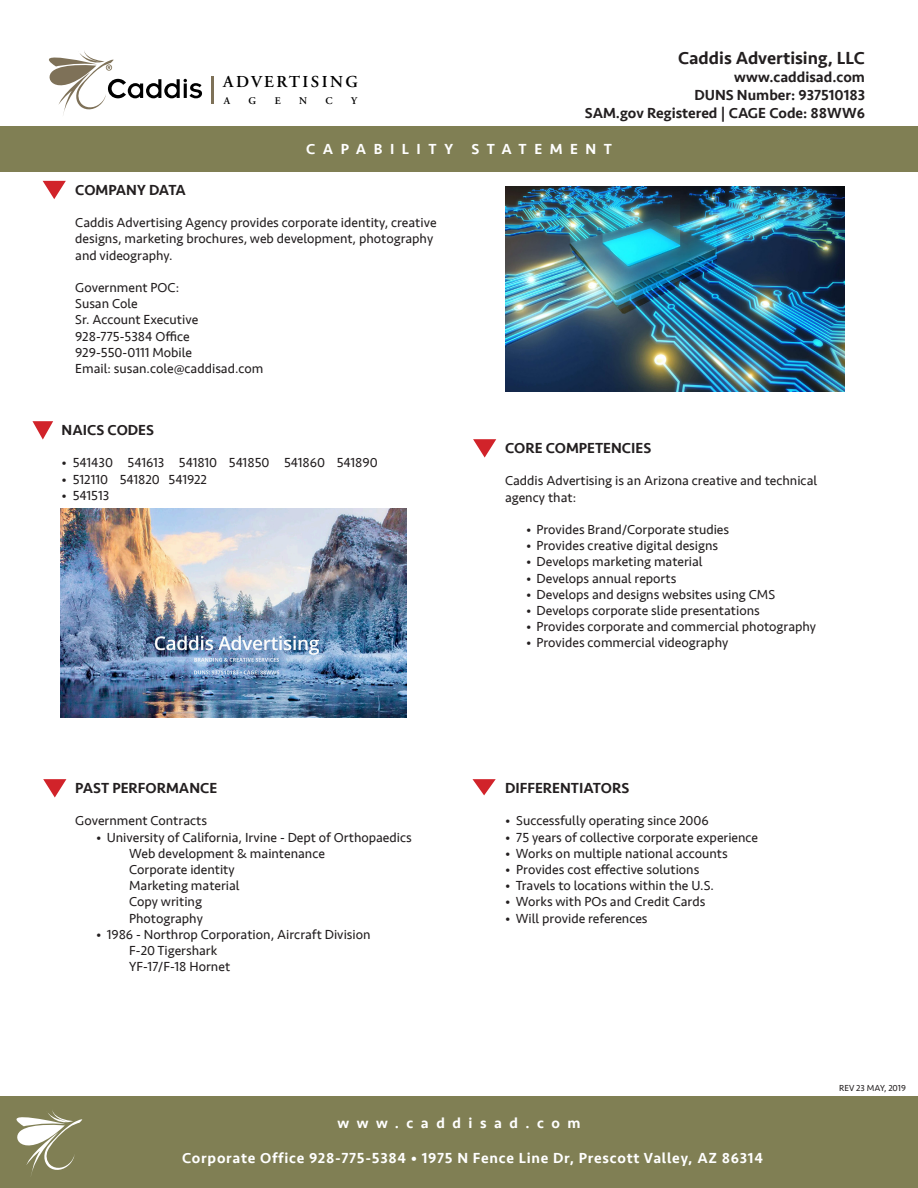
<style>
.page{position:relative;width:918px;height:1188px;background:#fff}
.page>*{position:absolute;margin:0;border:0;box-sizing:border-box;transform-origin:0 0}
.t1{font:500 18px "Seravek";color:#231f20}
.t2{font:600 16.65px "Adobe Garamond";letter-spacing:.145em;color:#000}
.t3{font:500 15px "Seravek";color:#231f20}
.t4{font:500 15px "Seravek";letter-spacing:.05em;color:#fff}
.t5{font:500 15px "Seravek";letter-spacing:.5em;color:#fff}
.t6{font:13.5px/16.2px "Seravek";color:#231f20}
.t7{font:600 10.2px "Adobe Garamond";color:#000}
.t8{font:9px "Seravek";color:#231f20}
</style>
<div class="page">
<div style="left:1px;top:126px;width:917px;height:46px;background:#807f54"></div>
<svg style="left:49px;top:51px;width:153px;height:64px"></svg>
<hr style="left:212px;top:76px;width:2px;height:28px;background:#7e7158">
<img style="left:505px;top:187px;width:339px;height:204px">
<svg style="left:473px;top:439px;width:23px;height:19px"></svg>
<svg style="left:43px;top:779px;width:23px;height:19px"></svg>
<svg style="left:43px;top:181px;width:23px;height:18px"></svg>
<svg style="left:472px;top:779px;width:24px;height:16px"></svg>
<svg style="left:32px;top:421px;width:21px;height:19px"></svg>
<div style="left:1px;top:1096px;width:917px;height:92px;background:#807f54"></div>
<svg style="left:16px;top:1110px;width:66px;height:65px"></svg>
<img style="left:61px;top:509px;width:346px;height:208px">
<p class="t1" style="left:678px;top:47px;width:188px">Caddis Advertising, LLC</p>
<p class="t3" style="left:734px;top:68px;width:132px">www.caddisad.com</p>
<p class="t3" style="left:694px;top:86px;width:172px">DUNS Number: 937510183</p>
<p class="t3" style="left:585px;top:104px;width:282px">SAM.gov Registered | CAGE Code: 88WW6</p>
<p class="t2" style="left:223px;top:73px;width:136px">ADVERTISING</p>
<p class="t7" style="left:224px;top:95px;width:8px">A</p>
<p class="t7" style="left:249px;top:95px;width:9px">G</p>
<p class="t7" style="left:275px;top:95px;width:7px">E</p>
<p class="t7" style="left:299px;top:95px;width:9px">N</p>
<p class="t7" style="left:326px;top:95px;width:9px">C</p>
<p class="t7" style="left:351px;top:95px;width:8px">Y</p>
<p class="t5" style="left:306px;top:139px;width:307px">CAPABILITY STATEMENT</p>
<p class="t3" style="left:75px;top:180px;width:112px">COMPANY DATA</p>
<p class="t6" style="left:75px;top:214px;width:363px">Caddis Advertising Agency provides corporate identity, creative designs, marketing brochures, web development, photography and videography.</p>
<p class="t6" style="left:75px;top:279px;width:105px">Government POC:</p>
<p class="t6" style="left:75px;top:295px;width:64px">Susan Cole</p>
<p class="t6" style="left:75px;top:312px;width:124px">Sr. Account Executive</p>
<p class="t6" style="left:75px;top:328px;width:116px">928-775-5384 Office</p>
<p class="t6" style="left:75px;top:344px;width:118px">929-550-0111 Mobile</p>
<p class="t6" style="left:75px;top:360px;width:190px">Email: susan.cole@caddisad.com</p>
<p class="t3" style="left:62px;top:421px;width:94px">NAICS CODES</p>
<p class="t6" style="left:62px;top:455px;width:318px">• 541430 541613 541810 541850 541860 541890</p>
<p class="t6" style="left:62px;top:471px;width:147px">• 512110 541820 541922</p>
<p class="t6" style="left:62px;top:487px;width:49px">• 541513</p>
<p class="t3" style="left:505px;top:439px;width:148px">CORE COMPETENCIES</p>
<p class="t6" style="left:505px;top:473px;width:314px">Caddis Advertising is an Arizona creative and technical agency that:</p>
<p class="t6" style="left:526px;top:521px;width:205px">• Provides Brand/Corporate studies</p>
<p class="t6" style="left:526px;top:538px;width:194px">• Provides creative digital designs</p>
<p class="t6" style="left:526px;top:554px;width:178px">• Develops marketing material</p>
<p class="t6" style="left:526px;top:570px;width:152px">• Develops annual reports</p>
<p class="t6" style="left:526px;top:586px;width:251px">• Develops and designs websites using CMS</p>
<p class="t6" style="left:526px;top:602px;width:235px">• Develops corporate slide presentations</p>
<p class="t6" style="left:526px;top:619px;width:291px">• Provides corporate and commercial photography</p>
<p class="t6" style="left:526px;top:635px;width:204px">• Provides commercial videography</p>
<p class="t3" style="left:75px;top:779px;width:144px">PAST PERFORMANCE</p>
<p class="t6" style="left:75px;top:813px;width:133px">Government Contracts</p>
<p class="t6" style="left:96px;top:829px;width:317px">• University of California, Irvine - Dept of Orthopaedics</p>
<p class="t6" style="left:129px;top:845px;width:197px">Web development &amp; maintenance</p>
<p class="t6" style="left:129px;top:861px;width:107px">Corporate identity</p>
<p class="t6" style="left:129px;top:878px;width:112px">Marketing material</p>
<p class="t6" style="left:129px;top:894px;width:74px">Copy writing</p>
<p class="t6" style="left:129px;top:910px;width:75px">Photography</p>
<p class="t6" style="left:96px;top:926px;width:276px">• 1986 - Northrop Corporation, Aircraft Division</p>
<p class="t6" style="left:129px;top:942px;width:90px">F-20 Tigershark</p>
<p class="t6" style="left:129px;top:959px;width:103px">YF-17/F-18 Hornet</p>
<p class="t3" style="left:505px;top:779px;width:126px">DIFFERENTIATORS</p>
<p class="t6" style="left:505px;top:813px;width:205px">• Successfully operating since 2006</p>
<p class="t6" style="left:505px;top:829px;width:255px">• 75 years of collective corporate experience</p>
<p class="t6" style="left:505px;top:845px;width:224px">• Works on multiple national accounts</p>
<p class="t6" style="left:505px;top:861px;width:196px">• Provides cost effective solutions</p>
<p class="t6" style="left:505px;top:878px;width:210px">• Travels to locations within the U.S.</p>
<p class="t6" style="left:505px;top:894px;width:202px">• Works with POs and Credit Cards</p>
<p class="t6" style="left:505px;top:910px;width:144px">• Will provide references</p>
<p class="t5" style="left:337px;top:1114px;width:245px">www.caddisad.com</p>
<p class="t4" style="left:182px;top:1149px;width:582px">Corporate Office 928-775-5384 • 1975 N Fence Line Dr, Prescott Valley, AZ 86314</p>
<p class="t8" style="left:839px;top:1081px;width:68px">REV 23 MAY, 2019</p>
</div>
